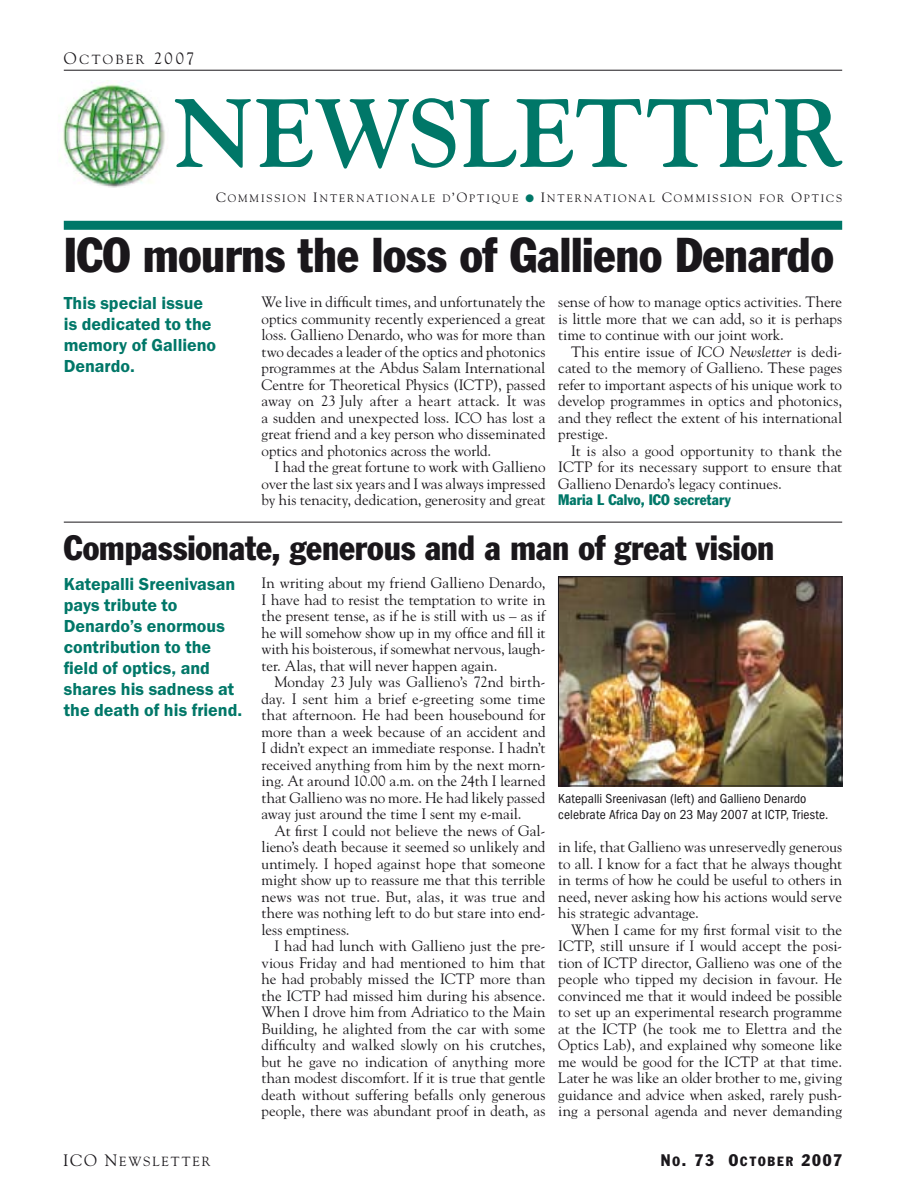
<style>
.page{position:relative;width:906px;height:1200px;background:#fff}
.page>*{position:absolute;margin:0;border:0;box-sizing:border-box;transform-origin:0 0}
.t1{font:700 96px "Goudy";letter-spacing:-.005em;color:#007768}
.t2{font:condensed 48px "Franklin Gothic";letter-spacing:-.005em;color:#1a171b}
.t3{font:condensed 34.5px "Franklin Gothic";letter-spacing:-.005em;color:#1a171b}
.t4{font:600 18px/21px "Franklin Got Io P";color:#007768}
.t5{font:condensed 16.5px "Franklin Gothic";letter-spacing:.105em;color:#1a171b}
.t6{font:15px/16.5px "Goudy";color:#1a171b;text-align:justify}
.t7{font:condensed 15px "Franklin Gothic";letter-spacing:.005em;color:#007768}
.t8{font:13.5px/16.5px "Franklin Got Cd Io P";letter-spacing:.005em;color:#1a171b}
.t9{font:13.2px "Goudy";letter-spacing:.14em;color:#1a171b}
.t10{font:10.8px "Goudy";letter-spacing:.18em;color:#1a171b}
.s1{font-size:16.5px}
.s2{font-size:13.5px}
.s3{color:#007768}
.s4{font-style:italic}
.s5{font-size:13.2px}
</style>
<div class="page">
<hr style="left:64px;top:70px;width:778px;height:1px;background:#1a171b">
<img style="left:63px;top:80px;width:102px;height:108px">
<div style="left:64px;top:221px;width:778px;height:9px;background:#007768"></div>
<img style="left:560px;top:578px;width:280px;height:206px">
<div style="left:558px;top:576px;width:284px;height:210px;border:1px solid #1a171b"></div>
<hr style="left:64px;top:521px;width:778px;height:1px;background:#1a171b">
<p class="t9" style="left:64px;top:51px;width:132px"><span class="s1">O</span>ctober <span class="s1">2007</span></p>
<h1 class="t1" style="left:174px;top:76px;width:671px">NEWSLETTER</h1>
<p class="t10" style="left:216px;top:192px;width:75px"><span class="s2">C</span>ommission</p>
<p class="t10" style="left:313px;top:192px;width:81px"><span class="s2">I</span>nternation</p>
<p class="t10" style="left:411px;top:192px;width:211px">ale d<span class="s2">’O</span>ptique <span class="s3">●</span> <span class="s2">I</span>nternation</p>
<p class="t10" style="left:638px;top:192px;width:99px">al <span class="s2">C</span>ommission</p>
<p class="t10" style="left:759px;top:192px;width:84px">for <span class="s2">O</span>ptic s</p>
<h2 class="t2" style="left:64px;top:226px;width:771px">ICO mourns the loss of Gallieno Denardo</h2>
<p class="t4" style="left:64px;top:293px;width:154px">This special issue is dedicated to the memory of Gallieno<br>Denardo.</p>
<p class="t6" style="left:558px;top:293px;width:285px">sense of how to manage optics activ- ities. There is little more that we can add, so it is perhaps time to continue with our joint work.</p>
<p class="t6" style="left:558px;top:343px;width:285px;text-indent:13px">This entire issue of <span class="s4">ICO Newsletter</span> is dedi&shy;cated to the memory of Gallieno. These pages refer to important aspects of his unique work to develop programmes in optics and photonics, and they reflect the extent of his inter-national prestige.</p>
<p class="t6" style="left:558px;top:442px;width:285px;text-indent:13px">It is also a good opportunity to thank the ICTP for its necessary support to ensure that Gallieno Denardo’s legacy continues.</p>
<p class="t7" style="left:558px;top:491px;width:174px">Maria L Calvo, ICO secretary</p>
<h3 class="t3" style="left:64px;top:526px;width:712px">Compassionate, generous and a man of great vision</h3>
<p class="t4" style="left:64px;top:573px;width:180px">Katepalli Sreenivasan pays tribute to<br>Denardo’s enormous contribution to the field of optics, and shares his sadness at the death of his friend.</p>
<p class="t6" style="left:261px;top:293px;width:285px">We live in difficult times, and unfortunately the optics community recently experienced a great loss. Gallieno Denardo, who was for more than two decades a leader of the optics and photonics programmes at the Abdus Salam International Centre for Theoretical Physics (ICTP), passed away on 23 July after a heart attack. It was a sudden and unexpected loss. ICO has lost a great friend and a key person who disseminated optics and photonics across the world.</p>
<p class="t6" style="left:261px;top:458px;width:285px;text-indent:13px">I had the great fortune to work with Gallieno over the last six years and I was always impressed by his tenacity, dedication, generosity and great</p>
<p class="t6" style="left:261px;top:574px;width:285px">In writing about my friend Gallieno Denardo, I have had to resist the temptation to write in the present tense, as if he is still with us – as if he will somehow show up in my office and fill it with his boisterous, if somewhat nervous, laugh&shy;ter. Alas, that will never happen again.</p>
<p class="t6" style="left:261px;top:673px;width:285px;text-indent:13px">Monday 23 July was Gallieno’s 72nd birth&shy;day. I sent him a brief e-greeting some time that afternoon. He had been housebound for more than a week because of an accident and I didn’t expect an immediate response. I hadn’t received anything from him by the next morn&shy;ing. At around 10.00 a.m. on the 24th I learned that Gallieno was no more. He had likely passed away just around the time I sent my e-mail.</p>
<p class="t6" style="left:261px;top:821px;width:285px;text-indent:13px">At first I could not believe the news of Gal&shy;lieno’s death because it seemed so unlikely and untimely. I hoped against hope that someone might show up to reassure me that this ter-rible news was not true. But, alas, it was true and there was nothing left to do but stare into end&shy;less emptiness.</p>
<p class="t6" style="left:261px;top:937px;width:285px;text-indent:13px">I had had lunch with Gallieno just the pre&shy;vious Friday and had mentioned to him that he had probably missed the ICTP more than the ICTP had missed him during his absence.<br>When I drove him from Adriatico to the Main Building, he alighted from the car with some difficulty and walked slowly on his crutches, but he gave no indication of anything more than modest discomfort. If it is true that gentle death without suffering befalls only generous people, there was abundant proof in death, as</p>
<p class="t8" style="left:558px;top:789px;width:272px">Katepalli Sreenivasan (left) and Gallieno Denardo celebrate Africa Day on 23 May 2007 at ICTP, Trieste.</p>
<p class="t6" style="left:558px;top:838px;width:285px">in life, that Gallieno was unreservedly generous to all. I know for a fact that he always thought in terms of how he could be useful to others in need, never asking how his actions would serve his strategic advantage.</p>
<p class="t6" style="left:558px;top:920px;width:285px;text-indent:13px">When I came for my first formal visit to the ICTP, still unsure if I would accept the posi&shy;tion of ICTP director, Gallieno was one of the people who tipped my decision in favour. He convinced me that it would indeed be possible to set up an experimental research programme at the ICTP (he took me to Elettra and the Optics Lab), and explained why someone like me would be good for the ICTP at that time.<br>Later he was like an older brother to me, giving guidance and advice when asked, rarely push&shy;ing a personal agenda and never demanding</p>
<p class="t9" style="left:63px;top:1152px;width:149px"><span class="s1">ICO N</span>ewsletter</p>
<p class="t5" style="left:661px;top:1149px;width:183px">N<span class="s5">o</span>. 73 O<span class="s5">ctober</span> 2007</p>
</div>
